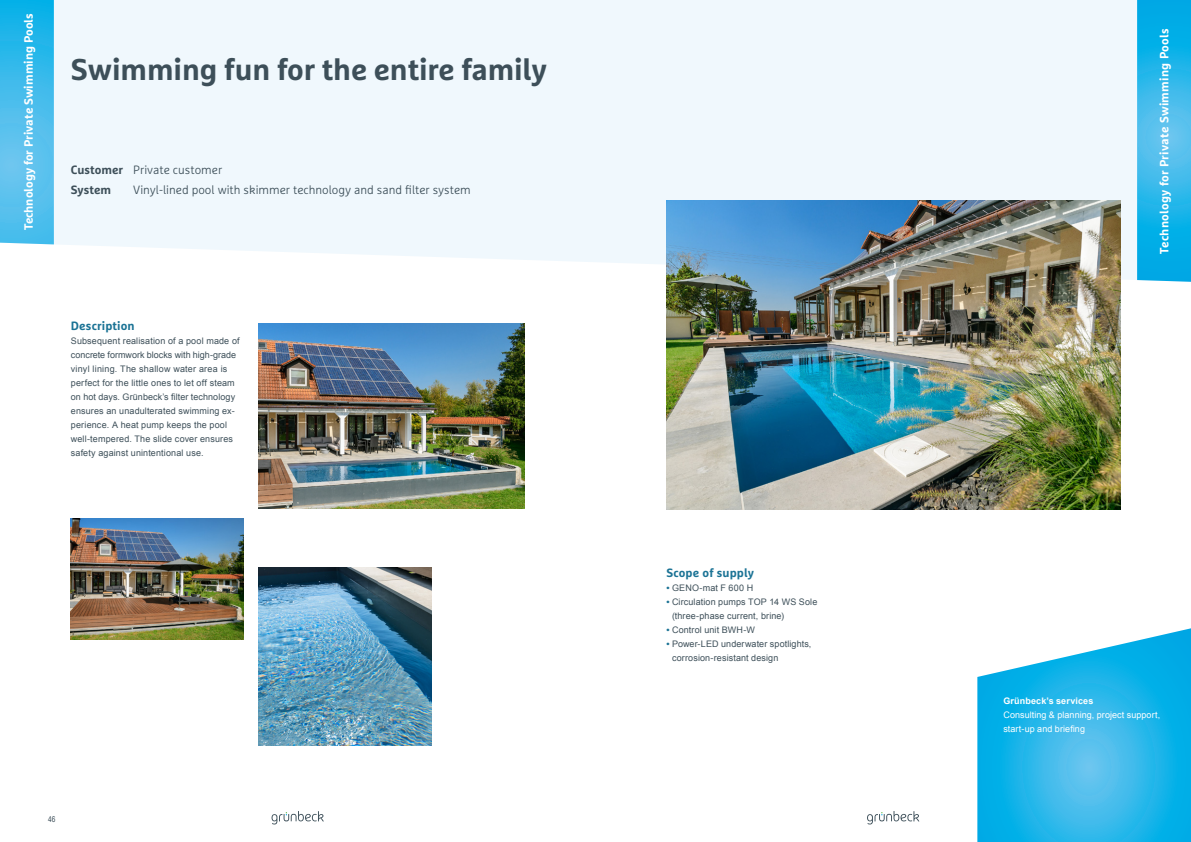
<style>
.page{position:relative;width:1191px;height:842px;background:#fff}
.page>*{position:absolute;margin:0;border:0;box-sizing:border-box;transform-origin:0 0}
.t1{font:700 30px "Marselis Pro";letter-spacing:-.005em;color:#3d4f59}
.t2{font:300 12px/20px "Marselis Pro";color:#3d4f59}
.t3{font:700 12px "Marselis Pro";letter-spacing:.02em;color:#fff}
.t4{font:700 12px "Marselis Pro";color:#fff}
.t5{font:700 12px "Marselis Pro";letter-spacing:.01em;color:#1b7395}
.t6{font:9px/14px "Arial";letter-spacing:.015em;color:#3d4f59}
.t7{font:9px/14px "Arial";letter-spacing:.005em;color:#fff}
.t8{font:700 9px "Arial";letter-spacing:.015em;color:#fff}
.t9{font:8px "Arial Narrow";color:#3d4f59}
.s1{font-weight:700}
.s2{font-weight:700;color:#1b7395}
</style>
<div class="page">
<svg style="left:271px;top:811px;width:53px;height:13px"></svg>
<svg style="left:867px;top:811px;width:52px;height:13px"></svg>
<div style="left:42px;top:0;width:1095px;height:282px;background:#f0f8fd"></div>
<svg style="left:0;top:0;width:54px;height:244px;background:#43bcec"></svg>
<svg style="left:1137px;top:0;width:54px;height:282px;background:#27b5e9"></svg>
<svg style="left:977px;top:628px;width:214px;height:214px;background:#39bdeb"></svg>
<img style="left:71px;top:519px;width:173px;height:121px">
<img style="left:258px;top:324px;width:266px;height:185px">
<img style="left:666px;top:201px;width:454px;height:308px">
<img style="left:258px;top:567px;width:173px;height:179px">
<h2 class="t4" style="left:21px;top:230px;width:218px;rotate:-90deg">Technology for Private Swimming Pools</h2>
<h1 class="t1" style="left:71px;top:51px;width:478px">Swimming fun for the entire family</h1>
<h2 class="t2" style="left:71px;top:159px;width:153px"><span class="s1">Customer</span> Private customer<br><span class="s1">System</span></h2>
<h2 class="t2" style="left:133px;top:179px;width:339px">Vinyl-lined pool with skimmer technology and sand filter system</h2>
<h2 class="t5" style="left:71px;top:318px;width:65px">Description</h2>
<p class="t6" style="left:71px;top:334px;width:170px">Subsequent realisation of a pool made of concrete formwork blocks with high-grade vinyl lining. The shallow water area is perfect for the little ones to let off steam on hot days. Grünbeck’s filter technology ensures an unadulterated swimming ex&shy;perience. A heat pump keeps the pool well-tempered. The slide cover ensures safety against unintentional use.</p>
<p class="t9" style="left:48px;top:813px;width:9px">46</p>
<h2 class="t5" style="left:666px;top:565px;width:89px">Scope of supply</h2>
<p class="t6" style="left:666px;top:580px;width:88px"><span class="s2">•</span> GENO-mat F 600 H</p>
<p class="t6" style="left:672px;top:594px;width:147px;text-indent:-6px"><span class="s2">•</span> Circulation pumps TOP 14 WS Sole (three-phase current, brine)</p>
<p class="t6" style="left:666px;top:622px;width:90px"><span class="s2">•</span> Control unit BWH-W</p>
<p class="t6" style="left:672px;top:636px;width:141px;text-indent:-6px"><span class="s2">•</span> Power-LED underwater spotlights, corrosion-resistant design</p>
<h2 class="t3" style="left:1156px;top:254px;width:227px;rotate:-90deg">Technology for Private Swimming Pools</h2>
<p class="t8" style="left:1003px;top:695px;width:92px">Grünbeck’s services</p>
<p class="t7" style="left:1003px;top:708px;width:158px">Consulting &amp; planning, project support, start-up and briefing</p>
</div>
